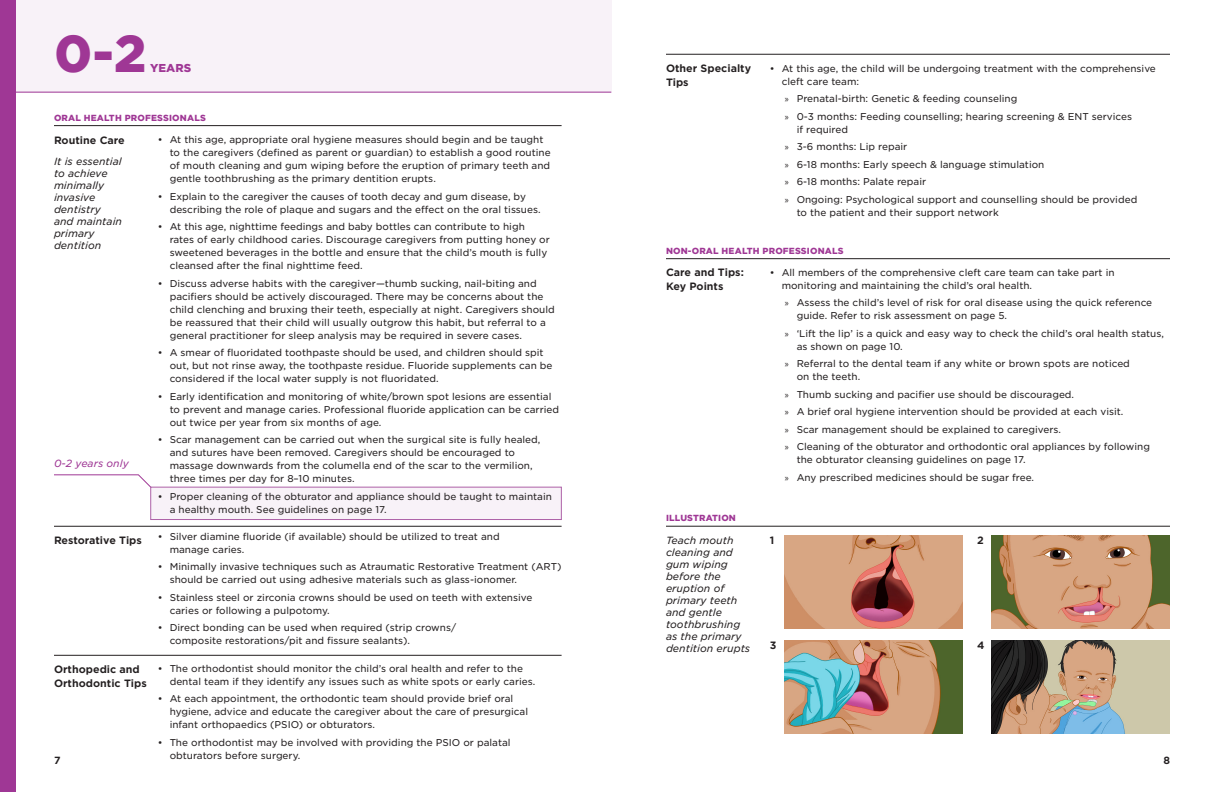
<style>
.page{position:relative;width:1224px;height:792px;background:#fff}
.page>*{position:absolute;margin:0;border:0;box-sizing:border-box;transform-origin:0 0}
.t1{font:900 50px "Gotham S Sm";color:#9f3795}
.t2{font:900 11px "Gotham S Sm";color:#9f3795}
.Subhead_1{font:700 10.2px/13.8px "Gotham S Sm";color:#231f20}
.Subhead_1-2{font:italic 10px/12px "Gotham S Sm";color:#231f20}
.Call_Out_Info{font:italic 10px "Gotham S Sm";color:#9f3795}
.t3{font:700 10px "Gotham S Sm";color:#231f20}
.t4{font:9.5px/13px "Gotham S Sm";color:#231f20}
.t5{font:900 8.5px "Gotham S Sm";letter-spacing:.02em;color:#9f3795}
.s1{font-family:"Myriad Pro"}
</style>
<div class="page">
<div style="left:0;top:0;width:612px;height:92px;background:#f8f2f8"></div>
<div style="left:0;top:0;width:16px;height:792px;background:#9f3795"></div>
<hr style="left:15px;top:92px;width:596px;height:1px;background:#9f3795">
<svg style="left:54px;top:474px;width:111px;height:13px"></svg>
<div style="left:150px;top:487px;width:412px;height:33px;background:#f8f2f8;border:1px solid #ad61a7"></div>
<hr style="left:54px;top:526px;width:508px;height:1px;background:#231f20">
<hr style="left:54px;top:125px;width:508px;height:1px;background:#231f20">
<hr style="left:666px;top:54px;width:504px;height:1px;background:#231f20">
<hr style="left:666px;top:258px;width:504px;height:1px;background:#231f20">
<hr style="left:666px;top:526px;width:504px;height:1px;background:#231f20">
<img style="left:784px;top:535px;width:179px;height:93px">
<img style="left:991px;top:536px;width:179px;height:92px">
<img style="left:784px;top:641px;width:179px;height:92px">
<img style="left:991px;top:641px;width:179px;height:92px">
<hr style="left:54px;top:655px;width:508px;height:1px;background:#231f20">
<p class="t1" style="left:54px;top:18px;width:94px">0-2</p>
<p class="Subhead_1" style="left:666px;top:61px;width:87px">Other Specialty<br>Tips</p>
<p class="t2" style="left:150px;top:61px;width:43px">YEARS</p>
<p class="t4" style="left:782px;top:61px;width:376px;text-indent:-12px">• At this age, the child will be undergoing treatment with the comprehensive cleft care team:</p>
<p class="t4" style="left:785px;top:92px;width:234px"><span class="s1">»</span> Prenatal-birth: Genetic &amp; feeding counseling</p>
<p class="t4" style="left:797px;top:109px;width:337px;text-indent:-12px"><span class="s1">»</span> 0-3 months: Feeding counselling; hearing screening &amp; ENT services if required</p>
<p class="t4" style="left:785px;top:140px;width:124px"><span class="s1">»</span> 3-6 months: Lip repair</p>
<p class="t4" style="left:785px;top:157px;width:261px"><span class="s1">»</span> 6-18 months: Early speech &amp; language stimulation</p>
<p class="t4" style="left:785px;top:175px;width:143px"><span class="s1">»</span> 6-18 months: Palate repair</p>
<p class="t4" style="left:797px;top:192px;width:342px;text-indent:-12px"><span class="s1">»</span> Ongoing: Psychological support and counselling should be provided to the patient and their support network</p>
<p class="t5" style="left:54px;top:111px;width:153px">ORAL HEALTH PROFESSIONALS</p>
<p class="t4" style="left:170px;top:133px;width:382px;text-indent:-12px">• At this age, appropriate oral hygiene measures should begin and be taught to the caregivers (defined as parent or guardian) to establish a good routine of mouth cleaning and gum wiping before the eruption of primary teeth and gentle toothbrushing as the primary dentition erupts.</p>
<p class="t4" style="left:170px;top:190px;width:373px;text-indent:-12px">• Explain to the caregiver the causes of tooth decay and gum disease, by describing the role of plaque and sugars and the effect on the oral tissues.</p>
<p class="t4" style="left:170px;top:220px;width:382px;text-indent:-12px">• At this age, nighttime feedings and baby bottles can contribute to high rates of early childhood caries. Discourage caregivers from putting honey or sweetened beverages in the bottle and ensure that the child’s mouth is fully cleansed after the final nighttime feed.</p>
<p class="t4" style="left:170px;top:277px;width:387px;text-indent:-12px">• Discuss adverse habits with the caregiver—thumb sucking, nail-biting and pacifiers should be actively discouraged. There may be concerns about the child clenching and bruxing their teeth, especially at night. Caregivers should be reassured that their child will usually outgrow this habit, but referral to a general practitioner for sleep analysis may be required in severe cases.</p>
<p class="t4" style="left:170px;top:346px;width:384px;text-indent:-12px">• A smear of fluoridated toothpaste should be used, and children should spit out, but not rinse away, the toothpaste residue. Fluoride supplements can be considered if the local water supply is not fluoridated.</p>
<p class="t4" style="left:170px;top:390px;width:391px;text-indent:-12px">• Early identification and monitoring of white/brown spot lesions are essential to prevent and manage caries. Professional fluoride application can be carried out twice per year from six months of age.</p>
<p class="t4" style="left:170px;top:433px;width:372px;text-indent:-12px">• Scar management can be carried out when the surgical site is fully healed, and sutures have been removed. Caregivers should be encouraged to massage downwards from the columella end of the scar to the vermilion, three times per day for 8–10 minutes.</p>
<p class="t4" style="left:170px;top:490px;width:384px;text-indent:-12px">• Proper cleaning of the obturator and appliance should be taught to maintain a healthy mouth. See guidelines on page 17.</p>
<p class="t4" style="left:170px;top:530px;width:332px;text-indent:-12px">• Silver diamine fluoride (if available) should be utilized to treat and manage caries.</p>
<p class="t4" style="left:170px;top:560px;width:393px;text-indent:-12px">• Minimally invasive techniques such as Atraumatic Restorative Treatment (ART) should be carried out using adhesive materials such as glass-ionomer.</p>
<p class="t4" style="left:170px;top:591px;width:364px;text-indent:-12px">• Stainless steel or zirconia crowns should be used on teeth with extensive caries or following a pulpotomy.</p>
<p class="t4" style="left:170px;top:621px;width:288px;text-indent:-12px">• Direct bonding can be used when required (strip crowns/ composite restorations/pit and fissure sealants).</p>
<p class="t4" style="left:170px;top:661px;width:367px;text-indent:-12px">• The orthodontist should monitor the child’s oral health and refer to the dental team if they identify any issues such as white spots or early caries.</p>
<p class="t4" style="left:170px;top:692px;width:360px;text-indent:-12px">• At each appointment, the orthodontic team should provide brief oral hygiene, advice and educate the caregiver about the care of presurgical infant orthopaedics (PSIO) or obturators.</p>
<p class="t4" style="left:170px;top:735px;width:343px;text-indent:-12px">• The orthodontist may be involved with providing the PSIO or palatal obturators before surgery.</p>
<p class="Subhead_1" style="left:54px;top:133px;width:72px">Routine Care</p>
<p class="Subhead_1-2" style="left:54px;top:155px;width:70px">It is essential to achieve minimally invasive dentistry and maintain primary dentition</p>
<p class="t5" style="left:666px;top:245px;width:179px">NON-ORAL HEALTH PROFESSIONALS</p>
<p class="t4" style="left:782px;top:266px;width:334px;text-indent:-12px">• All members of the comprehensive cleft care team can take part in monitoring and maintaining the child’s oral health.</p>
<p class="t4" style="left:797px;top:296px;width:357px;text-indent:-12px"><span class="s1">»</span> Assess the child’s level of risk for oral disease using the quick reference guide. Refer to risk assessment on page 5.</p>
<p class="t4" style="left:797px;top:327px;width:369px;text-indent:-12px"><span class="s1">»</span> ‘Lift the lip’ is a quick and easy way to check the child’s oral health status, as shown on page 10.</p>
<p class="t4" style="left:797px;top:357px;width:335px;text-indent:-12px"><span class="s1">»</span> Referral to the dental team if any white or brown spots are noticed on the teeth.</p>
<p class="t4" style="left:785px;top:388px;width:291px"><span class="s1">»</span> Thumb sucking and pacifier use should be discouraged.</p>
<p class="t4" style="left:785px;top:405px;width:340px"><span class="s1">»</span> A brief oral hygiene intervention should be provided at each visit.</p>
<p class="t4" style="left:785px;top:423px;width:278px"><span class="s1">»</span> Scar management should be explained to caregivers.</p>
<p class="t4" style="left:797px;top:440px;width:355px;text-indent:-12px"><span class="s1">»</span> Cleaning of the obturator and orthodontic oral appliances by following the obturator cleansing guidelines on page 17.</p>
<p class="t4" style="left:785px;top:471px;width:251px"><span class="s1">»</span> Any prescribed medicines should be sugar free.</p>
<p class="Subhead_1" style="left:666px;top:266px;width:79px">Care and Tips:<br>Key Points</p>
<p class="Call_Out_Info" style="left:54px;top:456px;width:76px">0-2 years only</p>
<p class="t5" style="left:666px;top:512px;width:71px">ILLUSTRATION</p>
<p class="Subhead_1" style="left:977px;top:533px;width:8px">2</p>
<p class="Subhead_1-2" style="left:666px;top:534px;width:69px">Teach mouth</p>
<p class="Subhead_1" style="left:770px;top:533px;width:6px">1</p>
<p class="Subhead_1-2" style="left:666px;top:546px;width:86px">cleaning and gum wiping before the eruption of primary teeth and gentle toothbrushing as the primary dentition erupts</p>
<p class="Subhead_1" style="left:54px;top:534px;width:89px">Restorative Tips</p>
<p class="Subhead_1" style="left:770px;top:638px;width:8px">3</p>
<p class="Subhead_1" style="left:977px;top:638px;width:9px">4</p>
<p class="Subhead_1" style="left:54px;top:663px;width:94px">Orthopedic and<br>Orthodontic Tips</p>
<p class="t3" style="left:54px;top:753px;width:8px">7</p>
<p class="t3" style="left:1163px;top:753px;width:8px">8</p>
</div>
